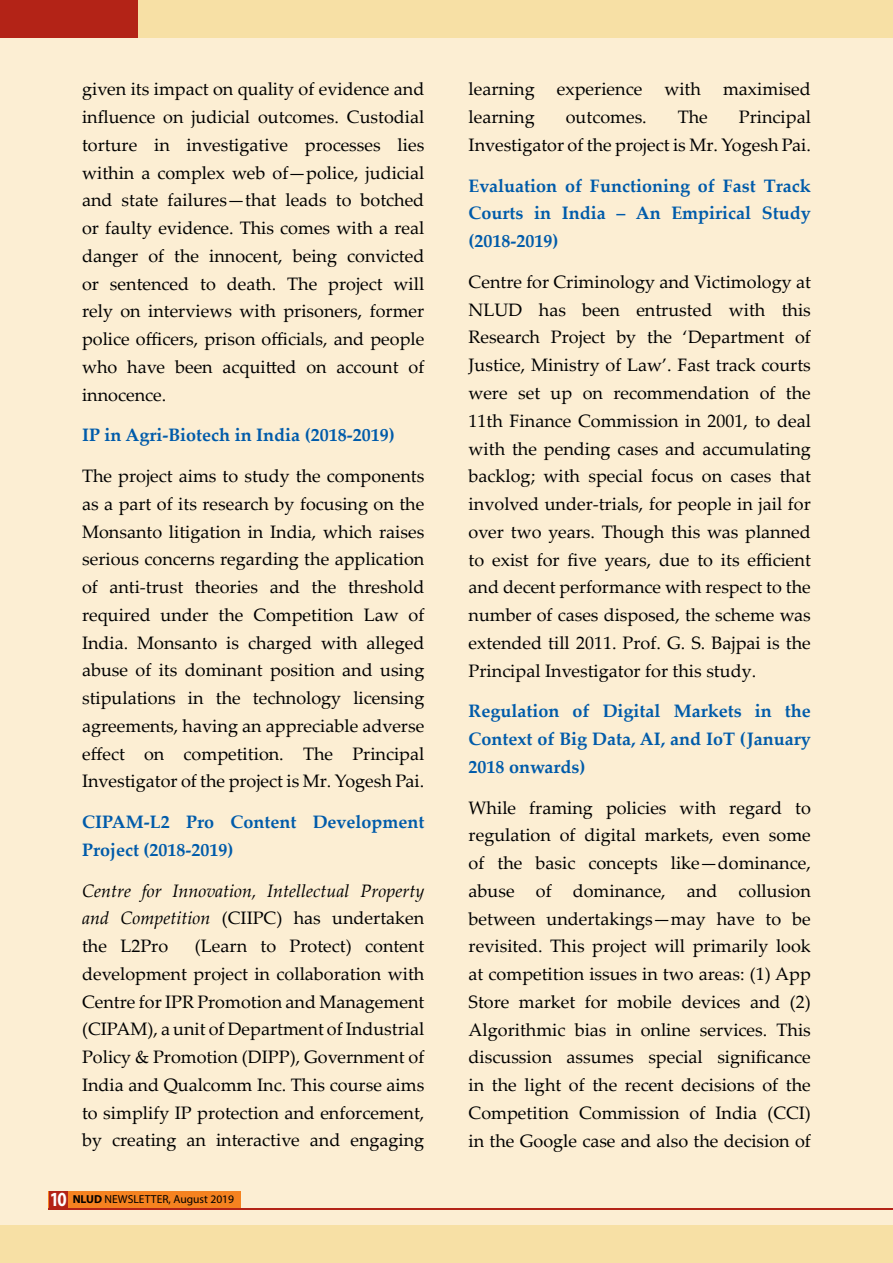
<style>
.page{position:relative;width:893px;height:1263px;background:#fceed3}
.page>*{position:absolute;margin:0;border:0;box-sizing:border-box;transform-origin:0 0}
.t1{font:18px/27.8px "Palatino Linotype";color:#000;text-align:justify}
.t2{font:700 18px/27.8px "Palatino Linotype";color:#005baa;text-align:justify}
.t3{font:italic 18px/27.8px "Palatino Linotype";color:#000;text-align:justify}
.t4{font:11.55px "Myriad Pro";color:#000}
.s1{font-style:normal}
.s2{font-weight:700;font-size:20.1px;color:#fff}
.s3{font-weight:700}
</style>
<div class="page">
<div style="left:49px;top:1191px;width:192px;height:18px;background:#f58220"></div>
<div style="left:0;top:0;width:893px;height:38px;background:#f7e0a5"></div>
<div style="left:0;top:1225px;width:893px;height:38px;background:#f7e0a5"></div>
<div style="left:0;top:0;width:138px;height:38px;background:#b32317"></div>
<hr style="left:49px;top:1208px;width:844px;height:1px;background:#b32317">
<div style="left:49px;top:1191px;width:18px;height:18px;background:#b32317"></div>
<p class="t1" style="left:82px;top:75px;width:344px">given its impact on quality of evidence and influence on judicial outcomes. Custodial torture in investigative processes lies within a complex web of—police, judicial and state failures—that leads to botched or faulty evidence. This comes with a real danger of the innocent, being convicted or sentenced to death. The project will rely on interviews with prisoners, former police officers, prison officials, and people who have been acquitted on account of innocence.</p>
<p class="t2" style="left:82px;top:421px;width:314px">IP in Agri-Biotech in India (2018-2019)</p>
<p class="t1" style="left:82px;top:461px;width:344px">The project aims to study the components as a part of its research by focusing on the Monsanto litigation in India, which raises serious concerns regarding the application of anti-trust theories and the threshold required under the Competition Law of India. Monsanto is charged with alleged abuse of its dominant position and using stipulations in the technology licensing agreements, having an appreciable adverse effect on competition. The Principal Investigator of the project is Mr. Yogesh Pai.</p>
<p class="t2" style="left:82px;top:807px;width:344px">CIPAM-L2 Pro Content Development<br>Project (2018-2019)</p>
<p class="t3" style="left:82px;top:876px;width:344px">Centre for Innovation, Intellectual Property and Competition <span class="s1">(CIIPC) has undertaken the L2Pro</span></p>
<p class="t1" style="left:82px;top:931px;width:344px;text-indent:113px">(Learn to Protect) content development project in collaboration with Centre for IPR Promotion and Management (CIPAM), a unit of Department of Industrial Policy &amp; Promotion (DIPP), Government of India and Qualcomm Inc. This course aims to simplify IP protection and enforcement, by creating an interactive and engaging</p>
<p class="t4" style="left:50px;top:1192px;width:186px"><span class="s2">10</span> <span class="s3">NLUD</span> NEWSLETTER, August 2019</p>
<p class="t1" style="left:469px;top:75px;width:344px">learning experience with maximised learning</p>
<p class="t1" style="left:469px;top:103px;width:344px;text-align:right">Principal<br>Investigator of the project is Mr. Yogesh Pai.</p>
<p class="t2" style="left:469px;top:171px;width:344px">Evaluation of Functioning of Fast Track Courts in India – An Empirical Study (2018-2019)</p>
<p class="t1" style="left:469px;top:267px;width:344px">Centre for Criminology and Victimology at NLUD has been entrusted with this Research Project by the ‘Department of Justice, Ministry of Law’. Fast track courts were set up on recommendation of the 11th Finance Commission in 2001, to deal with the pending cases and accumulating backlog; with special focus on cases that involved under-trials, for people in jail for over two years. Though this was planned to exist for five years, due to its efficient and decent performance with respect to the number of cases disposed, the scheme was extended till 2011. Prof. G. S. Bajpai is the Principal Investigator for this study.</p>
<p class="t2" style="left:469px;top:697px;width:344px">Regulation of Digital Markets in the Context of Big Data, AI, and IoT (January 2018 onwards)</p>
<p class="t1" style="left:469px;top:793px;width:344px">While framing policies with regard to regulation of digital markets, even some of the basic concepts like—dominance, abuse of dominance, and collusion between undertakings—may have to be revisited. This project will primarily look at competition issues in two areas: (1) App Store market for mobile devices and (2)<br>Algorithmic bias in online services. This discussion assumes special significance in the light of the recent decisions of the Competition Commission of India (CCI) in the Google case and also the decision of</p>
<p class="t1" style="left:566px;top:103px;width:83px">outcomes.</p>
<p class="t1" style="left:678px;top:103px;width:32px">The</p>
</div>
